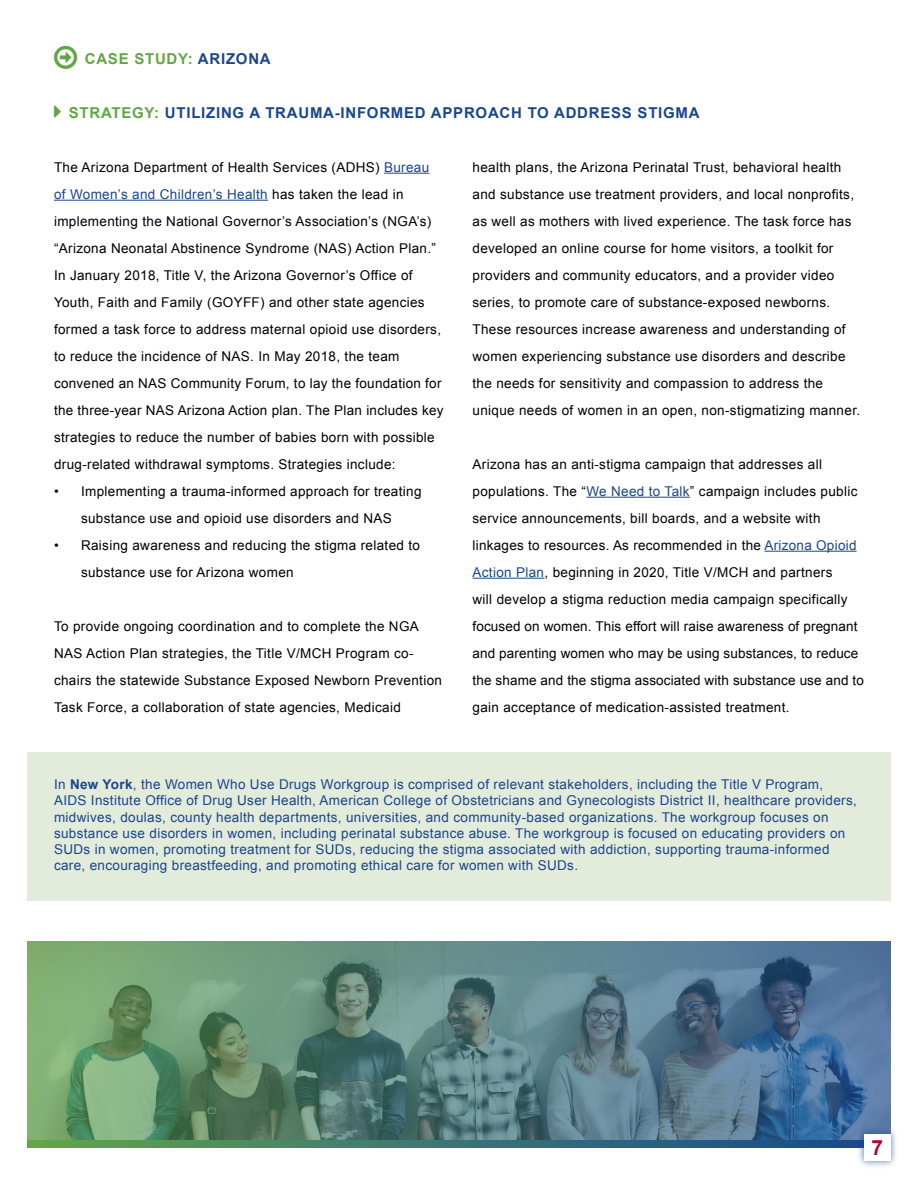
<style>
.page{position:relative;width:918px;height:1188px;background:#fff}
.page>*{position:absolute;margin:0;border:0;box-sizing:border-box;transform-origin:0 0}
.t1{font:700 21px "Arial";color:#ab0635}
.t2{font:700 15px "Arial";letter-spacing:.05em;color:#19468d}
.t3{font:700 15px "Arial";letter-spacing:.05em;color:#61a744}
.t4{font:13.5px/27px "Arial";letter-spacing:.025em;color:#000}
.t5{font:13.5px/16.2px "Arial";letter-spacing:.025em;color:#19468d}
.s1{color:#19468d}
.s2{color:#61a744}
.s3{font-weight:700}
</style>
<div class="page">
<img style="left:27px;top:941px;width:864px;height:200px">
<svg style="left:27px;top:1141px;width:830px;height:7px;background:#3b776f"></svg>
<div style="left:857px;top:1126px;width:42px;height:43px;background:#19468d;opacity:.75"></div>
<div style="left:864px;top:1134px;width:27px;height:27px;background:#fff"></div>
<hr style="left:384px;top:173px;width:45px;height:1px;background:#19468d">
<hr style="left:54px;top:200px;width:214px;height:1px;background:#19468d">
<hr style="left:586px;top:497px;width:104px;height:1px;background:#19468d">
<hr style="left:765px;top:551px;width:92px;height:1px;background:#19468d">
<hr style="left:472px;top:578px;width:73px;height:1px;background:#19468d">
<div style="left:27px;top:752px;width:864px;height:149px;background:#e3ebda"></div>
<p class="t3" style="left:85px;top:48px;width:187px">CASE STUDY: <span class="s1">ARIZONA</span></p>
<p class="t2" style="left:69px;top:102px;width:632px"><span class="s2">STRATEGY:</span> UTILIZING A TRAUMA-INFORMED APPROACH TO ADDRESS STIGMA</p>
<p class="t4" style="left:54px;top:154px;width:391px">The Arizona Department of Health Services (ADHS) <span class="s1">Bureau of Women’s and Children’s Health</span> has taken the lead in implementing the National Governor’s Association’s (NGA’s) “Arizona Neonatal Abstinence Syndrome (NAS) Action Plan.” In January 2018, Title V, the Arizona Governor’s Office of Youth, Faith and Family (GOYFF) and other state agencies formed a task force to address maternal opioid use disorders, to reduce the incidence of NAS. In May 2018, the team convened an NAS Community Forum, to lay the foundation for the three-year NAS Arizona Action plan. The Plan includes key strategies to reduce the number of babies born with possible drug-related withdrawal symptoms. Strategies include:</p>
<p class="t4" style="left:54px;top:478px;width:369px;text-align:center">• Implementing a trauma-informed approach for treating substance use and opioid use disorders and NAS</p>
<p class="t4" style="left:81px;top:532px;width:341px;text-indent:-27px">• Raising awareness and reducing the stigma related to substance use for Arizona women</p>
<p class="t4" style="left:54px;top:613px;width:390px">To provide ongoing coordination and to complete the NGA NAS Action Plan strategies, the Title V/MCH Program co&shy;chairs the statewide Substance Exposed Newborn Prevention Task Force, a collaboration of state agencies, Medicaid</p>
<p class="t4" style="left:472px;top:154px;width:389px">health plans, the Arizona Perinatal Trust, behavioral health and substance use treatment providers, and local nonprofits, as well as mothers with lived experience. The task force has developed an online course for home visitors, a toolkit for providers and community educators, and a provider video series, to promote care of substance-exposed newborns.<br>These resources increase awareness and understanding of women experiencing substance use disorders and describe the needs for sensitivity and compassion to address the unique needs of women in an open, non-stigmatizing manner.</p>
<p class="t4" style="left:472px;top:451px;width:393px">Arizona has an anti-stigma campaign that addresses all populations. The “<span class="s1">We Need to Talk</span>” campaign includes public service announcements, bill boards, and a website with linkages to resources. As recommended in the <span class="s1">Arizona Opioid Action Plan</span>, beginning in 2020, Title V/MCH and partners<br>will develop a stigma reduction media campaign specifically focused on women. This effort will raise awareness of pregnant and parenting women who may be using substances, to reduce the shame and the stigma associated with substance use and to gain acceptance of medication-assisted treatment.</p>
<p class="t5" style="left:54px;top:777px;width:804px">In <span class="s3">New York</span>, the Women Who Use Drugs Workgroup is comprised of relevant stakeholders, including the Title V Program, AIDS Institute Office of Drug User Health, American College of Obstetricians and Gynecologists District II, healthcare providers, midwives, doulas, county health departments, universities, and community-based organizations. The workgroup focuses on substance use disorders in women, including perinatal substance abuse. The workgroup is focused on educating providers on SUDs in women, promoting treatment for SUDs, reducing the stigma associated with addiction, supporting trauma-informed care, encouraging breastfeeding, and promoting ethical care for women with SUDs.</p>
<h1 class="t1" style="left:872px;top:1134px;width:13px">7</h1>
</div>
